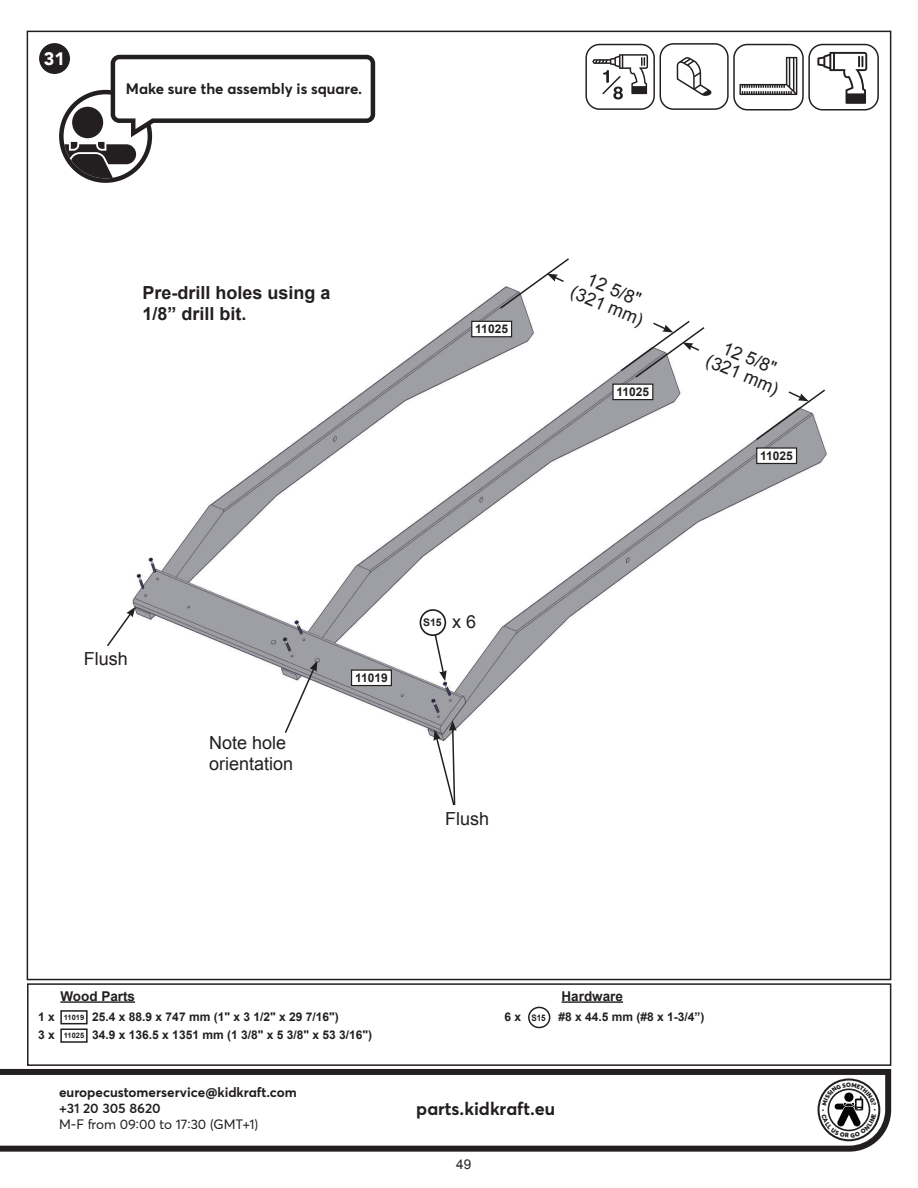
<style>
.page{position:relative;width:918px;height:1188px;background:#fff}
.page>*{position:absolute;margin:0;border:0;box-sizing:border-box;transform-origin:0 0}
.t1{font:18px/18px "Arial";color:#231f20;text-align:center}
.t2{font:700 18px/21.6px "Arial";color:#231f20}
.t3{font:700 18px "Averta";color:#231f20}
.t4{font:900 18px "Avenir";color:#fff}
.t5{font:700 15px "Averta";color:#231f20}
.t6{font:700 13.5px "Averta";color:#231f20}
.t7{font:13.5px "Averta";color:#231f20}
.t8{font:700 13.5px "Arial";color:#231f20}
.t9{font:600 13.5px "Averta";color:#231f20}
.t10{font:13.5px "Arial";color:#231f20}
.t11{font:700 12px "Arial";color:#231f20}
.t12{font:700 10.5px "Arial";color:#231f20}
.t13{font:700 7.5px "Arial";color:#231f20}
.s1{font-size:9px}
</style>
<div class="page">
<div style="left:27px;top:983px;width:864px;height:83px;border:2px solid #231f20"></div>
<svg style="left:0;top:1069px;width:891px;height:83px"></svg>
<div style="left:818px;top:1078px;width:62px;height:63px;border:2px solid #231f20;border-radius:50%"></div>
<hr style="left:60px;top:1001px;width:75px;height:2px;background:#231f20">
<hr style="left:562px;top:1001px;width:61px;height:2px;background:#231f20">
<div style="left:60px;top:1010px;width:28px;height:14px;border:2px solid #231f20"></div>
<div style="left:60px;top:1029px;width:28px;height:14px;border:2px solid #231f20"></div>
<svg style="left:39px;top:43px;width:336px;height:140px"></svg>
<img style="left:132px;top:312px;width:684px;height:425px">
<svg style="left:350px;top:669px;width:43px;height:18px"></svg>
<svg style="left:283px;top:661px;width:34px;height:74px"></svg>
<svg style="left:434px;top:633px;width:13px;height:48px"></svg>
<svg style="left:433px;top:720px;width:24px;height:86px"></svg>
<svg style="left:107px;top:607px;width:29px;height:41px"></svg>
<div style="left:420px;top:610px;width:25px;height:25px;background:#fff;border-radius:50%"></div>
<div style="left:420px;top:609px;width:26px;height:27px;border:2px solid #231f20;border-radius:50%"></div>
<svg style="left:471px;top:258px;width:356px;height:207px"></svg>
<svg style="left:585px;top:43px;width:294px;height:68px"></svg>
<div style="left:528px;top:1007px;width:22px;height:21px;border:2px solid #231f20;border-radius:50%"></div>
<svg style="left:822px;top:1082px;width:54px;height:56px"></svg>
<h1 class="t4" style="left:44px;top:43px;width:23px">31</h1>
<p class="t5" style="left:126px;top:78px;width:238px">Make sure the assembly is square.</p>
<h1 class="t2" style="left:143px;top:282px;width:190px">Pre-drill holes using a<br>1/8” drill bit.</h1>
<p class="t11" style="left:475px;top:321px;width:34px">11025</p>
<h1 class="t1" style="left:582px;top:266px;width:79px;rotate:23deg">12 5/8" (321 mm)</h1>
<p class="t11" style="left:617px;top:384px;width:34px">11025</p>
<h1 class="t1" style="left:718px;top:335px;width:79px;rotate:23deg">12 5/8" (321 mm)</h1>
<p class="t11" style="left:760px;top:448px;width:34px">11025</p>
<h1 class="t1" style="left:84px;top:649px;width:46px">Flush</h1>
<h1 class="t1" style="left:209px;top:732px;width:86px;line-height:21.6px;text-align:left">Note hole orientation</h1>
<p class="t11" style="left:355px;top:670px;width:34px">11019</p>
<p class="t12" style="left:423px;top:616px;width:20px">S15</p>
<h1 class="t1" style="left:452px;top:613px;width:26px">x 6</h1>
<h1 class="t1" style="left:445px;top:810px;width:46px">Flush</h1>
<p class="t8" style="left:60px;top:987px;width:76px">Wood Parts</p>
<p class="t8" style="left:562px;top:987px;width:63px">Hardware</p>
<p class="t11" style="left:38px;top:1009px;width:18px">1 x</p>
<p class="t11" style="left:92px;top:1009px;width:248px">25.4 x 88.9 x 747 mm (1" x 3 1/2" x 29 7/16")</p>
<p class="t11" style="left:38px;top:1027px;width:18px">3 x</p>
<p class="t11" style="left:92px;top:1027px;width:281px">34.9 x 136.5 x 1351 mm (1 3/8" x 5 3/8" x 53 3/16")</p>
<p class="t13" style="left:64px;top:1012px;width:22px">11019</p>
<p class="t13" style="left:64px;top:1031px;width:22px">11025</p>
<p class="t6" style="left:59px;top:1082px;width:239px">europecustomerservice@kidkraft.com</p>
<p class="t9" style="left:59px;top:1099px;width:103px">+31 20 305 8620</p>
<p class="t7" style="left:59px;top:1115px;width:201px">M-F from 09:00 to 17:30 (GMT+1)</p>
<p class="t11" style="left:504px;top:1009px;width:202px">6 x <span class="s1">S15</span> #8 x 44.5 mm (#8 x 1-3/4”)</p>
<h1 class="t3" style="left:416px;top:1096px;width:140px">parts.kidkraft.eu</h1>
<p class="t10" style="left:456px;top:1155px;width:17px">49</p>
</div>
